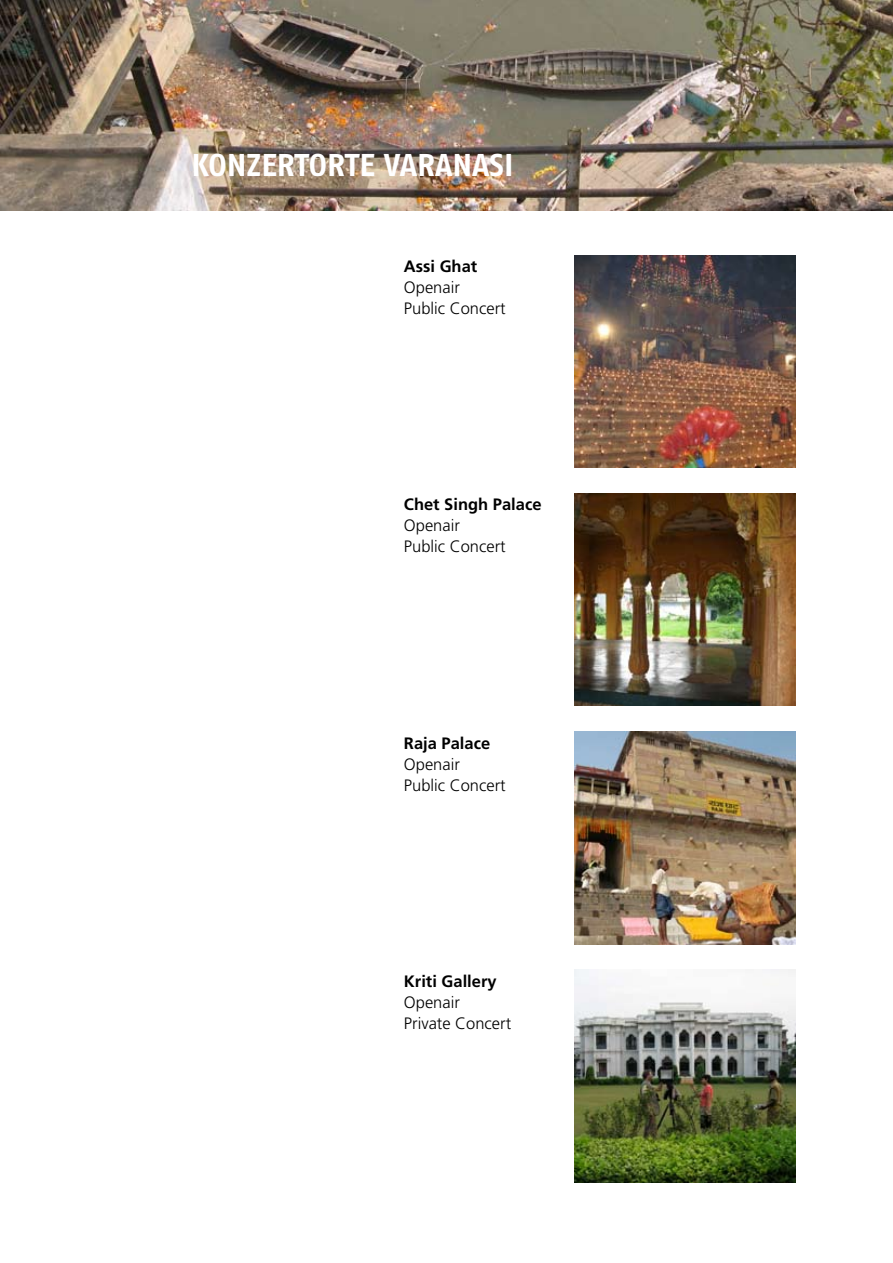
<style>
.page{position:relative;width:893px;height:1263px;background:#fff}
.page>*{position:absolute;margin:0;border:0;box-sizing:border-box;transform-origin:0 0}
.t1{font:31.5px "Fago No Bold Tf";color:#fff}
.t2{font:300 16.5px/21px "Frutiger";color:#000}
.t3{font:700 16.5px "Frutiger";color:#000}
</style>
<div class="page">
<img style="left:0;top:0;width:893px;height:210px">
<img style="left:574px;top:255px;width:221px;height:213px">
<img style="left:574px;top:493px;width:221px;height:213px">
<img style="left:574px;top:731px;width:221px;height:213px">
<img style="left:574px;top:969px;width:221px;height:213px">
<h1 class="t1" style="left:191px;top:146px;width:324px">KONZERTORTE VARANASI</h1>
<p class="t3" style="left:404px;top:257px;width:75px">Assi Ghat</p>
<p class="t2" style="left:404px;top:277px;width:103px">Openair<br>Public Concert</p>
<p class="t3" style="left:404px;top:495px;width:139px">Chet Singh Palace</p>
<p class="t2" style="left:404px;top:515px;width:103px">Openair<br>Public Concert</p>
<p class="t3" style="left:404px;top:733px;width:88px">Raja Palace</p>
<p class="t2" style="left:404px;top:753px;width:103px">Openair<br>Public Concert</p>
<p class="t3" style="left:404px;top:971px;width:94px">Kriti Gallery</p>
<p class="t2" style="left:404px;top:991px;width:109px">Openair<br>Private Concert</p>
</div>
